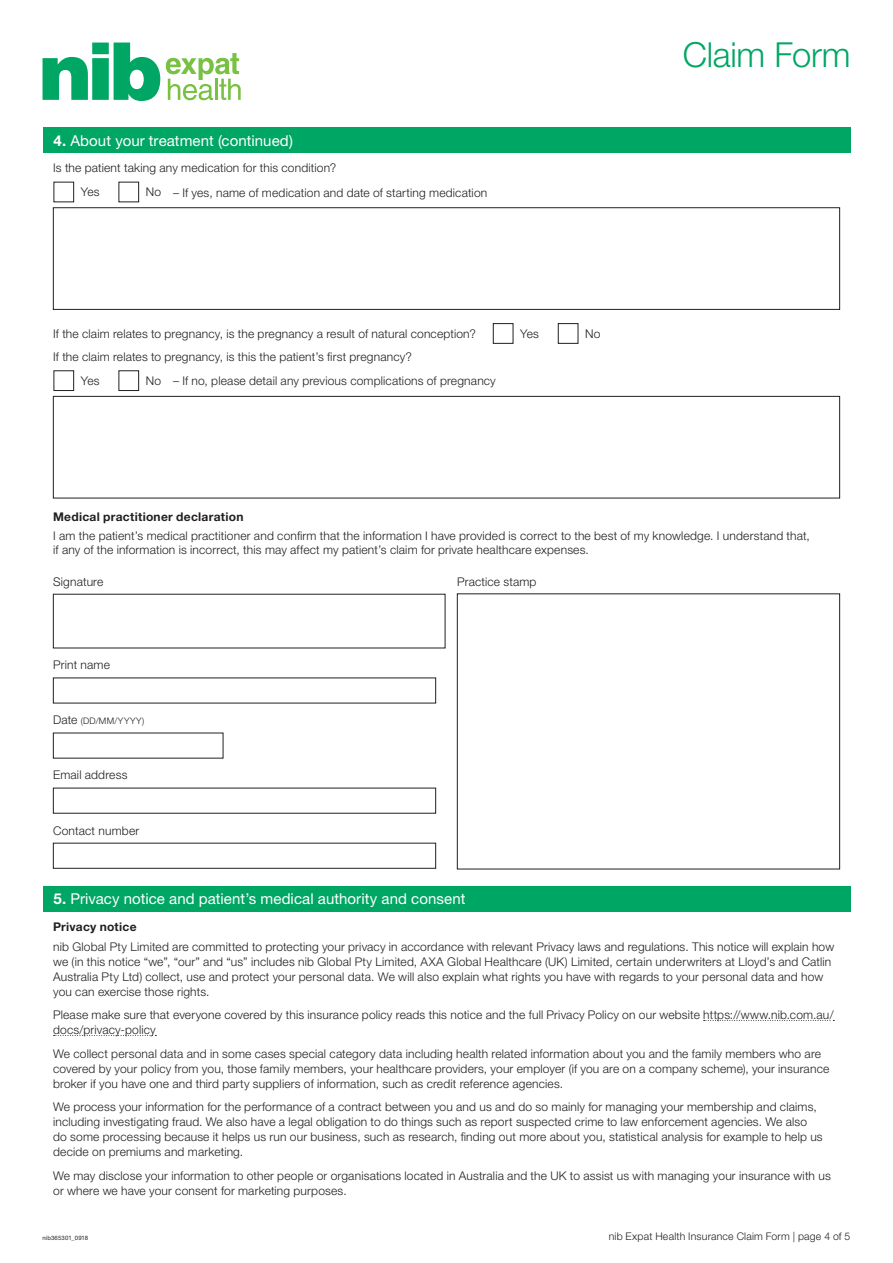
<style>
.page{position:relative;width:893px;height:1263px;background:#fff}
.page>*{position:absolute;margin:0;border:0;box-sizing:border-box;transform-origin:0 0}
.t1{font:300 34.5px "Helvetica Neue LT Pro";letter-spacing:-.01em;color:#00a664}
.t2{font:15px "Helvetica Neue LT Pro";letter-spacing:.005em;color:#fff}
.t3{font:300 12px/15px "Helvetica Neue LT Pro";letter-spacing:.015em;color:#231f20}
.t4{font:700 12px "Helvetica Neue LT Pro";letter-spacing:.025em;color:#231f20}
.t5{font:300 10.5px "Helvetica Neue LT Pro";letter-spacing:.02em;color:#231f20}
.t6{font:300 9px "Helvetica Neue LT Pro";letter-spacing:.065em;color:#231f20}
.t7{font:6px "Helvetica Neue LT Pro";letter-spacing:.025em;color:#231f20}
.s1{font-weight:700}
.s2{font-size:12px}
</style>
<div class="page">
<svg style="left:166px;top:53px;width:75px;height:47px"></svg>
<svg style="left:43px;top:43px;width:117px;height:58px"></svg>
<div style="left:54px;top:182px;width:20px;height:20px;border:1px solid #231f20"></div>
<div style="left:119px;top:182px;width:20px;height:20px;border:1px solid #231f20"></div>
<div style="left:53px;top:208px;width:787px;height:102px;border:1px solid #231f20"></div>
<div style="left:493px;top:323px;width:20px;height:21px;border:1px solid #231f20"></div>
<div style="left:558px;top:323px;width:20px;height:21px;border:1px solid #231f20"></div>
<div style="left:54px;top:371px;width:20px;height:20px;border:1px solid #231f20"></div>
<div style="left:119px;top:371px;width:20px;height:20px;border:1px solid #231f20"></div>
<div style="left:53px;top:396px;width:787px;height:102px;border:1px solid #231f20"></div>
<div style="left:43px;top:128px;width:807px;height:25px;background:#00a664"></div>
<div style="left:457px;top:594px;width:383px;height:275px;border:1px solid #231f20"></div>
<div style="left:43px;top:886px;width:807px;height:26px;background:#00a664"></div>
<svg style="left:704px;top:1020px;width:130px;height:1px"></svg>
<svg style="left:54px;top:1035px;width:102px;height:1px"></svg>
<p class="t2" style="left:53px;top:131px;width:241px"><span class="s1">4.</span> About your treatment (continued)</p>
<p class="t3" style="left:81px;top:156px;width:257px;line-height:23.9px;text-indent:-28px">Is the patient taking any medication for this condition?<br>Yes</p>
<p class="t3" style="left:146px;top:185px;width:343px">No – If yes, name of medication and date of starting medication</p>
<p class="t3" style="left:53px;top:326px;width:424px">If the claim relates to pregnancy, is the pregnancy a result of natural conception?</p>
<p class="t3" style="left:520px;top:326px;width:20px">Yes</p>
<p class="t3" style="left:585px;top:326px;width:17px">No</p>
<p class="t3" style="left:81px;top:345px;width:333px;line-height:23.9px;text-indent:-28px">If the claim relates to pregnancy, is this the patient’s first pregnancy?<br>Yes</p>
<p class="t3" style="left:146px;top:373px;width:352px">No – If no, please detail any previous complications of pregnancy</p>
<h1 class="t1" style="left:683px;top:34px;width:169px">Claim Form</h1>
<p class="t4" style="left:53px;top:509px;width:192px">Medical practitioner declaration</p>
<p class="t3" style="left:53px;top:528px;width:758px;line-height:14.4px">I am the patient’s medical practitioner and confirm that the information I have provided is correct to the best of my knowledge. I understand that, if any of the information is incorrect, this may affect my patient’s claim for private healthcare expenses.</p>
<p class="t3" style="left:53px;top:574px;width:52px">Signature</p>
<p class="t3" style="left:457px;top:574px;width:81px">Practice stamp</p>
<p class="t3" style="left:53px;top:657px;width:58px">Print name</p>
<p class="t6" style="left:53px;top:716px;width:93px"><span class="s2">Date</span> (DD/MM/YYYY)</p>
<p class="t3" style="left:53px;top:767px;width:76px">Email address</p>
<p class="t3" style="left:53px;top:822px;width:88px">Contact number</p>
<p class="t2" style="left:53px;top:890px;width:414px"><span class="s1">5.</span> Privacy notice and patient’s medical authority and consent</p>
<p class="t4" style="left:53px;top:919px;width:85px">Privacy notice</p>
<p class="t3" style="left:53px;top:939px;width:783px">nib Global Pty Limited are committed to protecting your privacy in accordance with relevant Privacy laws and regulations. This notice will explain how we (in this notice “we”, “our” and “us” includes nib Global Pty Limited, AXA Global Healthcare (UK) Limited, certain underwriters at Lloyd’s and Catlin Australia Pty Ltd) collect, use and protect your personal data. We will also explain what rights you have with regards to your personal data and how you can exercise those rights.</p>
<p class="t3" style="left:53px;top:1007px;width:782px">Please make sure that everyone covered by this insurance policy reads this notice and the full Privacy Policy on our website https://www.nib.com.au/ docs/privacy-policy</p>
<p class="t3" style="left:53px;top:1046px;width:778px">We collect personal data and in some cases special category data including health related information about you and the family members who are covered by your policy from you, those family members, your healthcare providers, your employer (if you are on a company scheme), your insurance broker if you have one and third party suppliers of information, such as credit reference agencies.</p>
<p class="t3" style="left:53px;top:1099px;width:771px">We process your information for the performance of a contract between you and us and do so mainly for managing your membership and claims, including investigating fraud. We also have a legal obligation to do things such as report suspected crime to law enforcement agencies. We also do some processing because it helps us run our business, such as research, finding out more about you, statistical analysis for example to help us decide on premiums and marketing.</p>
<p class="t3" style="left:53px;top:1168px;width:779px">We may disclose your information to other people or organisations located in Australia and the UK to assist us with managing your insurance with us or where we have your consent for marketing purposes.</p>
<p class="t7" style="left:43px;top:1234px;width:47px">nib365301_0918</p>
<p class="t5" style="left:609px;top:1230px;width:243px">nib Expat Health Insurance Claim Form | page 4 of 5</p>
</div>
